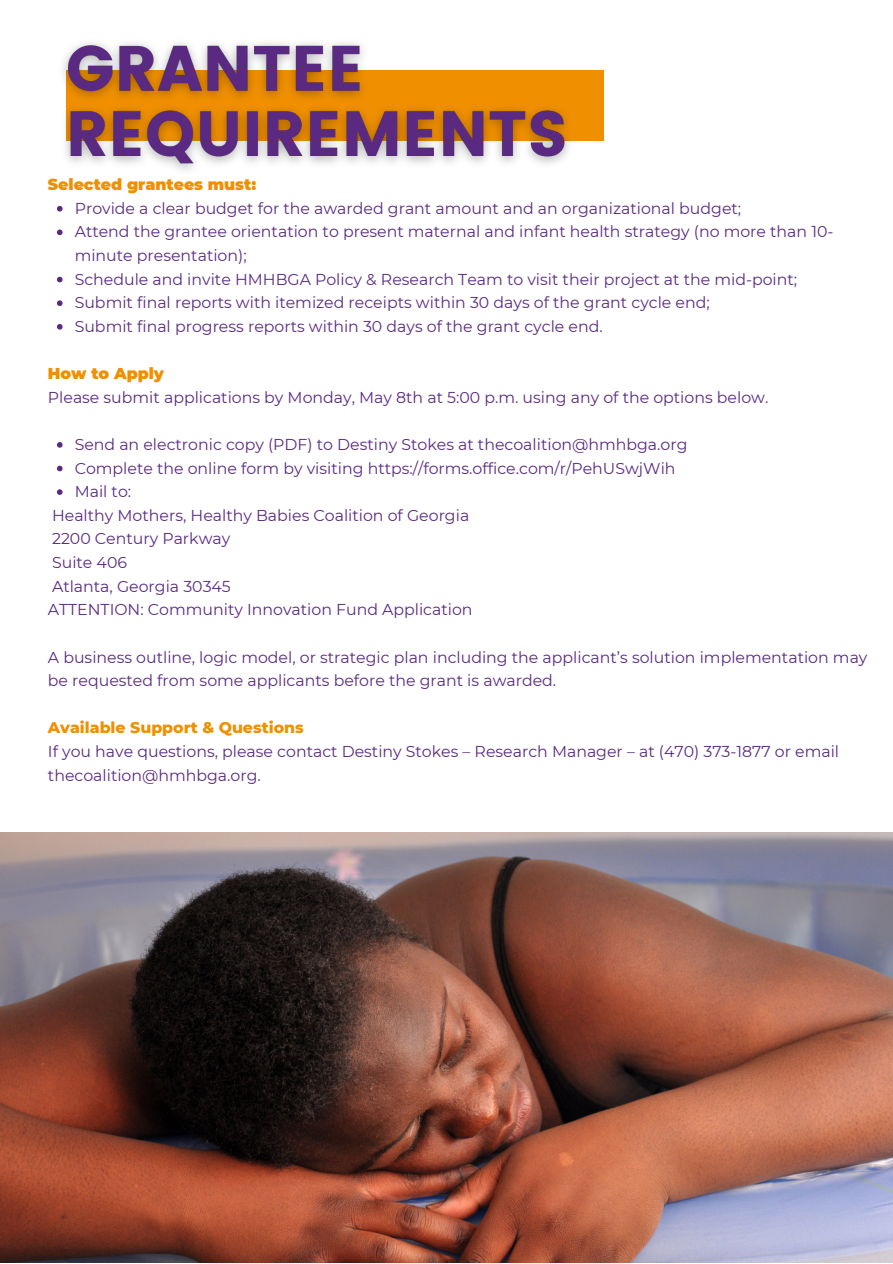
<style>
.page{position:relative;width:893px;height:1264px;background:#fff}
.page>*{position:absolute;margin:0;border:0;box-sizing:border-box;transform-origin:0 0}
.t1{font:15.75px/23.5px "Montserrat";color:#5a2a82}
.t2{font:900 15.75px "Montserrat";color:#f09000}
.t3{font:800 15.75px "Montserrat";color:#f09000}
</style>
<div class="page">
<div style="left:66px;top:70px;width:537px;height:70px;background:#f09000"></div>
<img style="left:0;top:832px;width:892px;height:430px">
<img style="left:59px;top:42px;width:525px;height:164px">
<svg style="left:57px;top:206px;width:6px;height:5px"></svg>
<svg style="left:57px;top:229px;width:6px;height:6px"></svg>
<svg style="left:57px;top:277px;width:6px;height:5px"></svg>
<svg style="left:57px;top:300px;width:6px;height:6px"></svg>
<svg style="left:57px;top:324px;width:6px;height:5px"></svg>
<svg style="left:57px;top:442px;width:6px;height:5px"></svg>
<svg style="left:57px;top:465px;width:6px;height:6px"></svg>
<svg style="left:57px;top:489px;width:6px;height:6px"></svg>
<p class="t2" style="left:48px;top:175px;width:210px">Selected grantees must:</p>
<p class="t1" style="left:75px;top:196px;width:760px">Provide a clear budget for the awarded grant amount and an organizational budget;<br>Attend the grantee orientation to present maternal and infant health strategy (no more than 10- minute presentation);<br>Schedule and invite HMHBGA Policy &amp; Research Team to visit their project at the mid-point; Submit final reports with itemized receipts within 30 days of the grant cycle end;<br>Submit final progress reports within 30 days of the grant cycle end.</p>
<p class="t2" style="left:48px;top:364px;width:118px">How to Apply</p>
<p class="t1" style="left:48px;top:385px;width:722px">Please submit applications by Monday, May 8th at 5:00 p.m. using any of the options below.</p>
<p class="t1" style="left:75px;top:432px;width:614px">Send an electronic copy (PDF) to Destiny Stokes at thecoalition@hmhbga.org<br>Complete the online form by visiting https://forms.office.com/r/PehUSwjWih<br>Mail to:</p>
<p class="t1" style="left:48px;top:503px;width:426px">Healthy Mothers, Healthy Babies Coalition of Georgia<br>2200 Century Parkway<br>Suite 406<br>Atlanta, Georgia 30345<br>ATTENTION: Community Innovation Fund Application</p>
<p class="t1" style="left:48px;top:645px;width:821px">A business outline, logic model, or strategic plan including the applicant’s solution implementation may be requested from some applicants before the grant is awarded.</p>
<p class="t3" style="left:48px;top:718px;width:257px">Available Support &amp; Questions</p>
<p class="t1" style="left:48px;top:739px;width:792px">If you have questions, please contact Destiny Stokes – Research Manager – at (470) 373-1877 or email thecoalition@hmhbga.org.</p>
</div>
